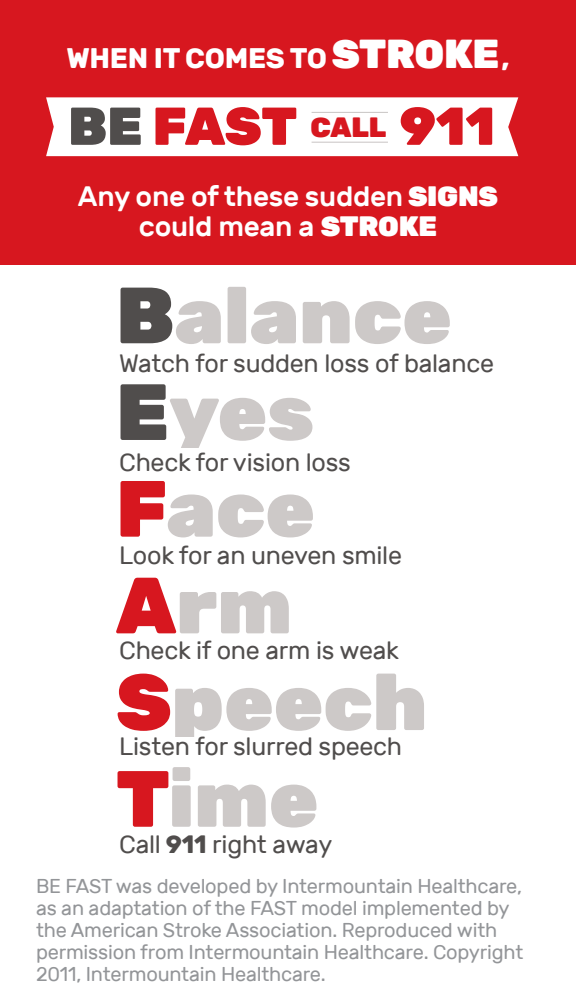
<style>
.page{position:relative;width:576px;height:1008px;background:#fff}
.page>*{position:absolute;margin:0;border:0;box-sizing:border-box;transform-origin:0 0}
.t1{font:900 79.6px "Rubik";color:#cdc9c8}
.t2{font:900 53.2px "Rubik";letter-spacing:-.005em;color:#d7171f}
.t3{font:700 28.4px "Rubik";letter-spacing:-.01em;color:#fff}
.t4{font:500 28px/30px "Rubik";letter-spacing:-.01em;color:#fff;text-align:center}
.t5{font:900 28px "Rubik";color:#d7171f}
.t6{font:25.2px "Rubik";letter-spacing:-.01em;color:#504d4c}
.t7{font:20px/22px "Rubik";letter-spacing:-.01em;color:#939598}
.s1{font-weight:900;font-size:40.4px}
.s2{color:#504d4c}
.s3{font-weight:900}
.s4{color:#d7171f}
.s5{font-weight:700}
</style>
<div class="page">
<div style="left:0;top:0;width:576px;height:264px;background:#d7171f"></div>
<div style="left:46px;top:97px;width:472px;height:59px;background:#fff"></div>
<hr style="left:312px;top:142px;width:76px;height:1px;background:#cdc9c8">
<hr style="left:312px;top:112px;width:76px;height:1px;background:#cdc9c8">
<p class="t3" style="left:66px;top:41px;width:445px">WHEN IT COMES TO <span class="s1">STROKE</span>,</p>
<p class="t2" style="left:68px;top:95px;width:231px"><span class="s2">BE</span> FAST</p>
<p class="t5" style="left:310px;top:111px;width:78px">CALL</p>
<p class="t2" style="left:400px;top:95px;width:97px">911</p>
<p class="t4" style="left:78px;top:182px;width:422px">Any one of these sudden <span class="s3">SIGNS </span>could mean a <span class="s3">STROKE</span></p>
<p class="t1" style="left:116px;top:269px;width:337px"><span class="s2">B</span>alance</p>
<p class="t6" style="left:119px;top:349px;width:376px">Watch for sudden loss of balance</p>
<p class="t1" style="left:116px;top:366px;width:199px"><span class="s2">E</span>yes</p>
<p class="t1" style="left:116px;top:462px;width:200px"><span class="s4">F</span>ace</p>
<p class="t6" style="left:119px;top:448px;width:233px">Check for vision loss</p>
<p class="t6" style="left:119px;top:541px;width:284px">Look for an uneven smile</p>
<p class="t1" style="left:116px;top:559px;width:177px"><span class="s4">A</span>rm</p>
<p class="t6" style="left:119px;top:637px;width:281px">Check if one arm is weak</p>
<p class="t1" style="left:116px;top:656px;width:313px"><span class="s4">S</span>peech</p>
<p class="t1" style="left:116px;top:753px;width:204px"><span class="s4">T</span>ime</p>
<p class="t6" style="left:119px;top:830px;width:215px">Call <span class="s5">911</span> right away</p>
<p class="t6" style="left:119px;top:732px;width:284px">Listen for slurred speech</p>
<p class="t7" style="left:36px;top:875px;width:489px">BE FAST was developed by Intermountain Healthcare, as an adaptation of the FAST model implemented by the American Stroke Association. Reproduced with permission from Intermountain Healthcare. Copyright 2011, Intermountain Healthcare.</p>
</div>
